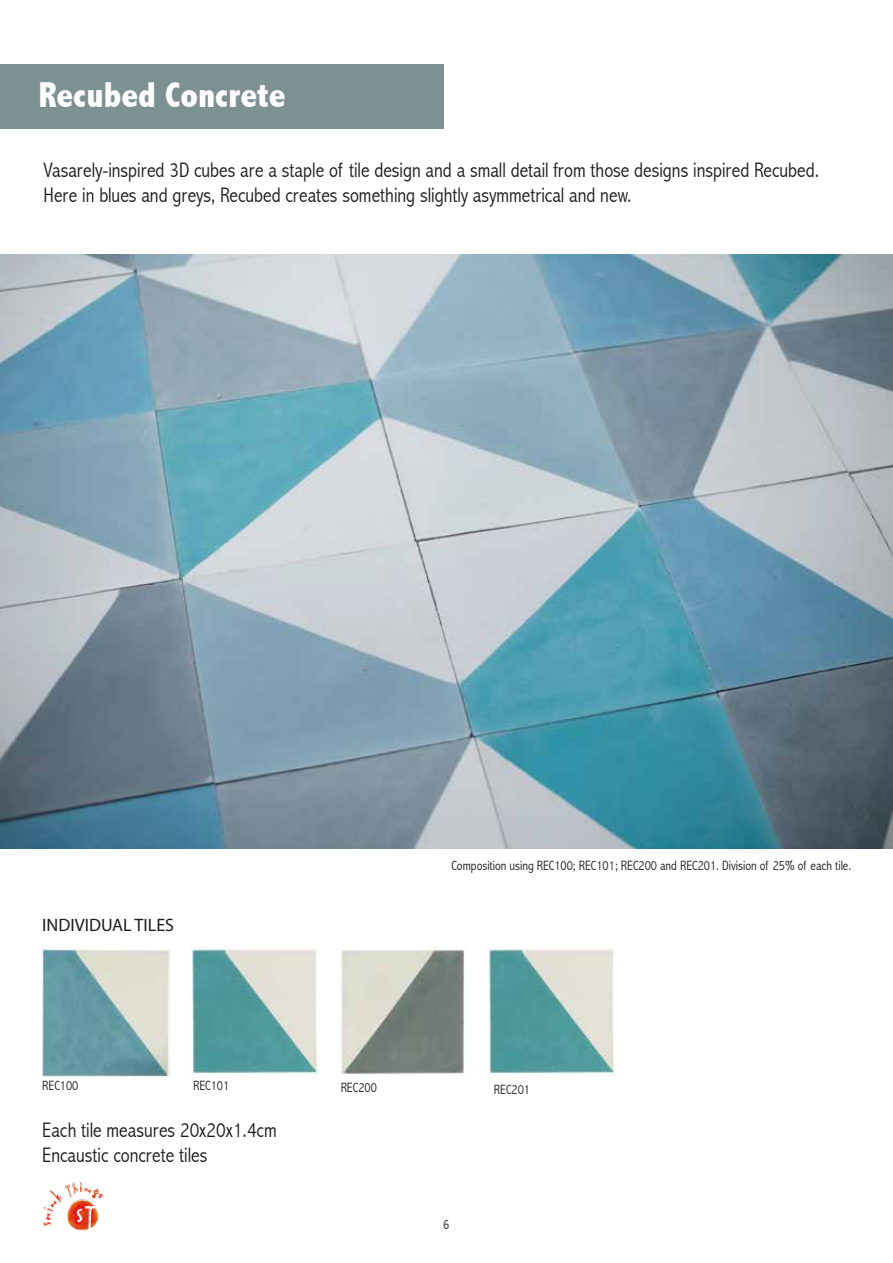
<style>
.page{position:relative;width:893px;height:1263px;background:#fff}
.page>*{position:absolute;margin:0;border:0;box-sizing:border-box;transform-origin:0 0}
.t1{font:800 condensed 36px "Abadi";color:#fff}
.t2{font:300 condensed 21px/25.2px "Abadi";color:#1d1d1b}
.t3{font:18px "Myriad Pro";color:#1d1d1b}
.t4{font:300 condensed 13.5px "Abadi";color:#1d1d1b}
</style>
<div class="page">
<div style="left:0;top:64px;width:443px;height:64px;background:#7d9193"></div>
<img style="left:43px;top:1182px;width:61px;height:49px">
<img style="left:0;top:255px;width:893px;height:593px">
<img style="left:42px;top:948px;width:127px;height:128px">
<img style="left:191px;top:947px;width:127px;height:127px">
<img style="left:339px;top:947px;width:126px;height:127px">
<img style="left:488px;top:947px;width:127px;height:127px">
<h1 class="t1" style="left:39px;top:74px;width:248px">Recubed Concrete</h1>
<p class="t2" style="left:44px;top:157px;width:777px">Vasarely-inspired 3D cubes are a staple of tile design and a small detail from those designs inspired Recubed.<br>Here in blues and greys, Recubed creates something slightly asymmetrical and new.</p>
<p class="t3" style="left:42px;top:914px;width:133px">INDIVIDUAL TILES</p>
<p class="t4" style="left:451px;top:857px;width:401px">Composition using REC100; REC101; REC200 and REC201. Division of 25% of each tile.</p>
<p class="t4" style="left:42px;top:1078px;width:38px">REC100</p>
<p class="t4" style="left:193px;top:1078px;width:38px">REC101</p>
<p class="t4" style="left:341px;top:1079px;width:38px">REC200</p>
<p class="t4" style="left:494px;top:1081px;width:38px">REC201</p>
<p class="t2" style="left:42px;top:1117px;width:236px">Each tile measures 20x20x1.4cm<br>Encaustic concrete tiles</p>
<p class="t4" style="left:443px;top:1216px;width:8px">6</p>
</div>
